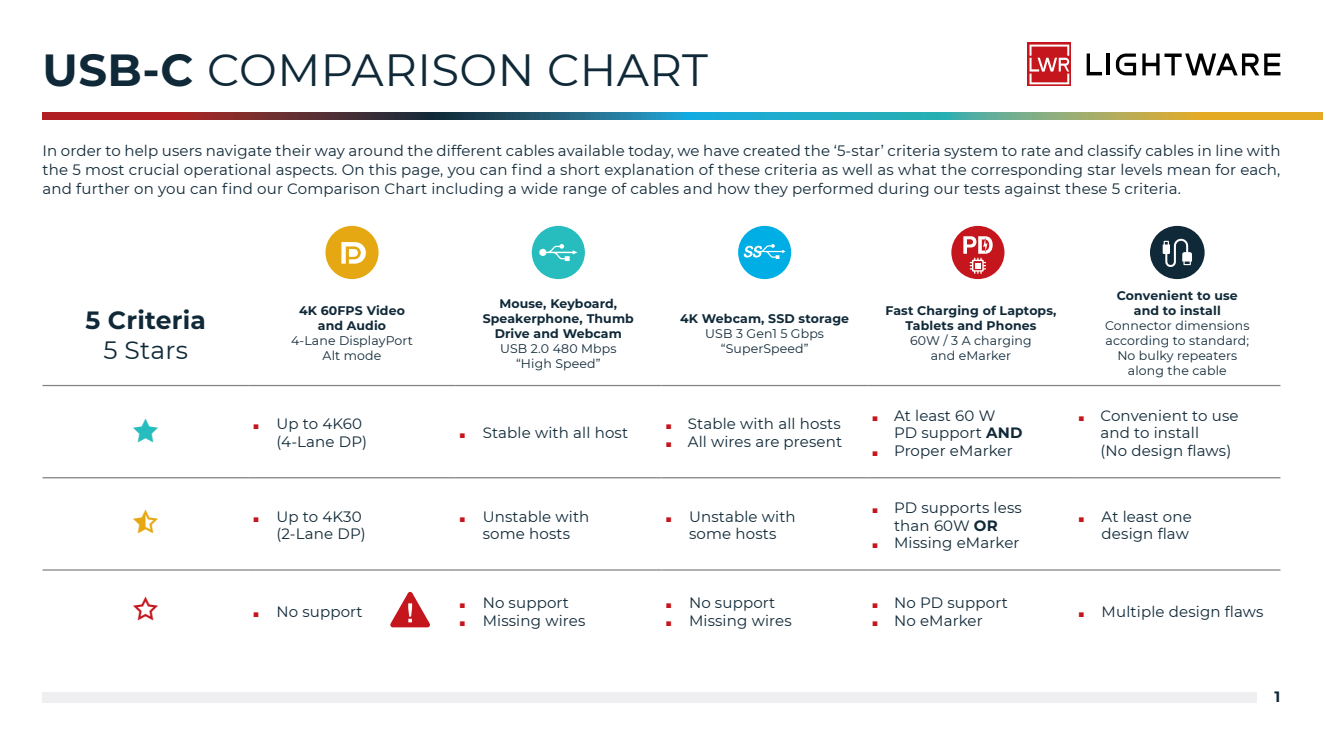
<style>
.page{position:relative;width:1323px;height:745px;background:#fff}
.page>*{position:absolute;margin:0;border:0;box-sizing:border-box;transform-origin:0 0}
.t1{font:45px "Montserrat";letter-spacing:.01em;color:#102938}
.t2{font:700 25px "Montserrat";letter-spacing:.01em;color:#102938}
.t3{font:25px "Montserrat";letter-spacing:.01em;color:#102938}
.t4{font:15px/17.5px "Montserrat";letter-spacing:.01em;color:#102938}
.t5{font:700 15px "Montserrat";color:#102938}
.t6{font:12.5px/15px "Montserrat";letter-spacing:.01em;color:#102938;text-align:center}
.t7{font:700 12.5px/15px "Montserrat";letter-spacing:.01em;color:#102938;text-align:center}
.s1{font-weight:700}
.s2{font-family:"Arial Narrow";font-size:10px;color:#c4161c}
</style>
<div class="page">
<div style="left:43px;top:691px;width:1214px;height:11px;background:#efeef0"></div>
<div style="left:532px;top:226px;width:53px;height:53px;background:#27bdbe;border-radius:50%"></div>
<svg style="left:539px;top:244px;width:38px;height:17px"></svg>
<div style="left:325px;top:226px;width:53px;height:53px;background:#e5a812;border-radius:50%"></div>
<svg style="left:341px;top:242px;width:25px;height:21px"></svg>
<div style="left:738px;top:226px;width:53px;height:53px;background:#00aee6;border-radius:50%"></div>
<svg style="left:744px;top:244px;width:41px;height:15px"></svg>
<div style="left:1150px;top:226px;width:54px;height:53px;background:#102938;border-radius:50%"></div>
<svg style="left:1162px;top:238px;width:30px;height:29px"></svg>
<hr style="left:43px;top:384px;width:206px;height:2px;background:#808285">
<hr style="left:249px;top:384px;width:206px;height:2px;background:#808285">
<hr style="left:455px;top:384px;width:206px;height:2px;background:#808285">
<hr style="left:661px;top:384px;width:207px;height:2px;background:#808285">
<hr style="left:868px;top:384px;width:206px;height:2px;background:#808285">
<hr style="left:1074px;top:384px;width:206px;height:2px;background:#808285">
<hr style="left:43px;top:477px;width:206px;height:1px;background:#808285">
<hr style="left:249px;top:477px;width:206px;height:1px;background:#808285">
<hr style="left:455px;top:477px;width:206px;height:1px;background:#808285">
<hr style="left:661px;top:477px;width:207px;height:1px;background:#808285">
<hr style="left:868px;top:477px;width:206px;height:1px;background:#808285">
<hr style="left:1074px;top:477px;width:206px;height:1px;background:#808285">
<hr style="left:43px;top:569px;width:206px;height:1px;background:#808285">
<hr style="left:249px;top:569px;width:206px;height:1px;background:#808285">
<hr style="left:455px;top:569px;width:206px;height:1px;background:#808285">
<hr style="left:661px;top:569px;width:207px;height:1px;background:#808285">
<hr style="left:868px;top:569px;width:206px;height:1px;background:#808285">
<hr style="left:1074px;top:569px;width:206px;height:1px;background:#808285">
<div style="left:951px;top:226px;width:53px;height:53px;background:#c4161c;border-radius:50%"></div>
<svg style="left:963px;top:236px;width:30px;height:38px"></svg>
<svg style="left:390px;top:591px;width:40px;height:36px"></svg>
<svg style="left:1027px;top:43px;width:44px;height:43px"></svg>
<svg style="left:1029px;top:45px;width:40px;height:39px"></svg>
<hr style="left:1106px;top:53px;width:4px;height:22px;background:#000">
<svg style="left:1086px;top:53px;width:16px;height:22px"></svg>
<svg style="left:1142px;top:53px;width:138px;height:22px"></svg>
<svg style="left:1116px;top:53px;width:20px;height:22px"></svg>
<svg style="left:43px;top:113px;width:1280px;height:7px;background:#657569"></svg>
<h1 class="t1" style="left:43px;top:39px;width:667px"><span class="s1">USB-C</span> COMPARISON CHART</h1>
<p class="t4" style="left:43px;top:141px;width:1239px;line-height:18.8px;text-align:justify">In order to help users navigate their way around the different cables available today, we have created the ‘5-star’ criteria system to rate and classify cables in line with the 5 most crucial operational aspects. On this page, you can find a short explanation of these criteria as well as what the corresponding star levels mean for each, and further on you can find our Comparison Chart including a wide range of cables and how they performed during our tests against these 5 criteria.</p>
<h2 class="t2" style="left:85px;top:302px;width:122px">5 Criteria</h2>
<h2 class="t3" style="left:103px;top:333px;width:86px">5 Stars</h2>
<p class="t7" style="left:299px;top:302px;width:107px">4K 60FPS Video and Audio</p>
<p class="t6" style="left:291px;top:333px;width:123px">4-Lane DisplayPort<br>Alt mode</p>
<p class="t7" style="left:483px;top:295px;width:153px">Mouse, Keyboard,<br>Speakerphone, Thumb<br>Drive and Webcam</p>
<p class="t6" style="left:500px;top:340px;width:118px">USB 2.0 480 Mbps “High Speed”</p>
<p class="t4" style="left:276px;top:414px;width:92px;text-indent:-23px"><span class="s2">■</span> Up to 4K60 (4-Lane DP)</p>
<p class="t4" style="left:460px;top:423px;width:169px"><span class="s2">■</span> Stable with all host</p>
<p class="t7" style="left:680px;top:310px;width:170px">4K Webcam, SSD storage</p>
<p class="t6" style="left:705px;top:325px;width:120px">USB 3 Gen1 5 Gbps “SuperSpeed”</p>
<p class="t4" style="left:666px;top:414px;width:176px"><span class="s2">■</span> Stable with all hosts</p>
<p class="t4" style="left:666px;top:432px;width:177px"><span class="s2">■</span> All wires are present</p>
<p class="t7" style="left:885px;top:302px;width:172px">Fast Charging of Laptops,<br>Tablets and Phones</p>
<p class="t6" style="left:910px;top:333px;width:123px">60W / 3 A charging and eMarker</p>
<p class="t4" style="left:894px;top:405px;width:130px;text-indent:-21px"><span class="s2">■</span> At least 60 W<br>PD support <span class="s1">AND</span></p>
<p class="t4" style="left:873px;top:440px;width:141px"><span class="s2">■</span> Proper eMarker</p>
<p class="t4" style="left:254px;top:507px;width:113px;text-align:right"><span class="s2">■</span> Up to 4K30 (2-Lane DP)</p>
<p class="t4" style="left:460px;top:507px;width:131px;text-align:center"><span class="s2">■</span> Unstable with some hosts</p>
<p class="t4" style="left:666px;top:507px;width:131px;text-align:center"><span class="s2">■</span> Unstable with some hosts</p>
<p class="t4" style="left:873px;top:498px;width:150px;text-align:center"><span class="s2">■</span> PD supports less than 60W <span class="s1">OR</span></p>
<p class="t4" style="left:873px;top:533px;width:148px"><span class="s2">■</span> Missing eMarker</p>
<p class="t4" style="left:254px;top:602px;width:110px"><span class="s2">■</span> No support</p>
<p class="t4" style="left:460px;top:593px;width:110px"><span class="s2">■</span> No support</p>
<p class="t4" style="left:460px;top:610px;width:127px"><span class="s2">■</span> Missing wires</p>
<p class="t4" style="left:666px;top:593px;width:110px"><span class="s2">■</span> No support</p>
<p class="t4" style="left:666px;top:610px;width:127px"><span class="s2">■</span> Missing wires</p>
<p class="t4" style="left:873px;top:593px;width:137px"><span class="s2">■</span> No PD support</p>
<p class="t4" style="left:873px;top:610px;width:112px"><span class="s2">■</span> No eMarker</p>
<p class="t7" style="left:1117px;top:287px;width:122px">Convenient to use and to install</p>
<p class="t6" style="left:1105px;top:318px;width:146px">Connector dimensions according to standard;<br>No bulky repeaters along the cable</p>
<p class="t4" style="left:1100px;top:405px;width:140px;text-indent:-21px"><span class="s2">■</span> Convenient to use and to install<br>(No design flaws)</p>
<p class="t4" style="left:1079px;top:507px;width:114px;text-align:right"><span class="s2">■</span> At least one design flaw</p>
<p class="t4" style="left:1079px;top:602px;width:186px"><span class="s2">■</span> Multiple design flaws</p>
<p class="t5" style="left:1274px;top:685px;width:7px">1</p>
</div>
